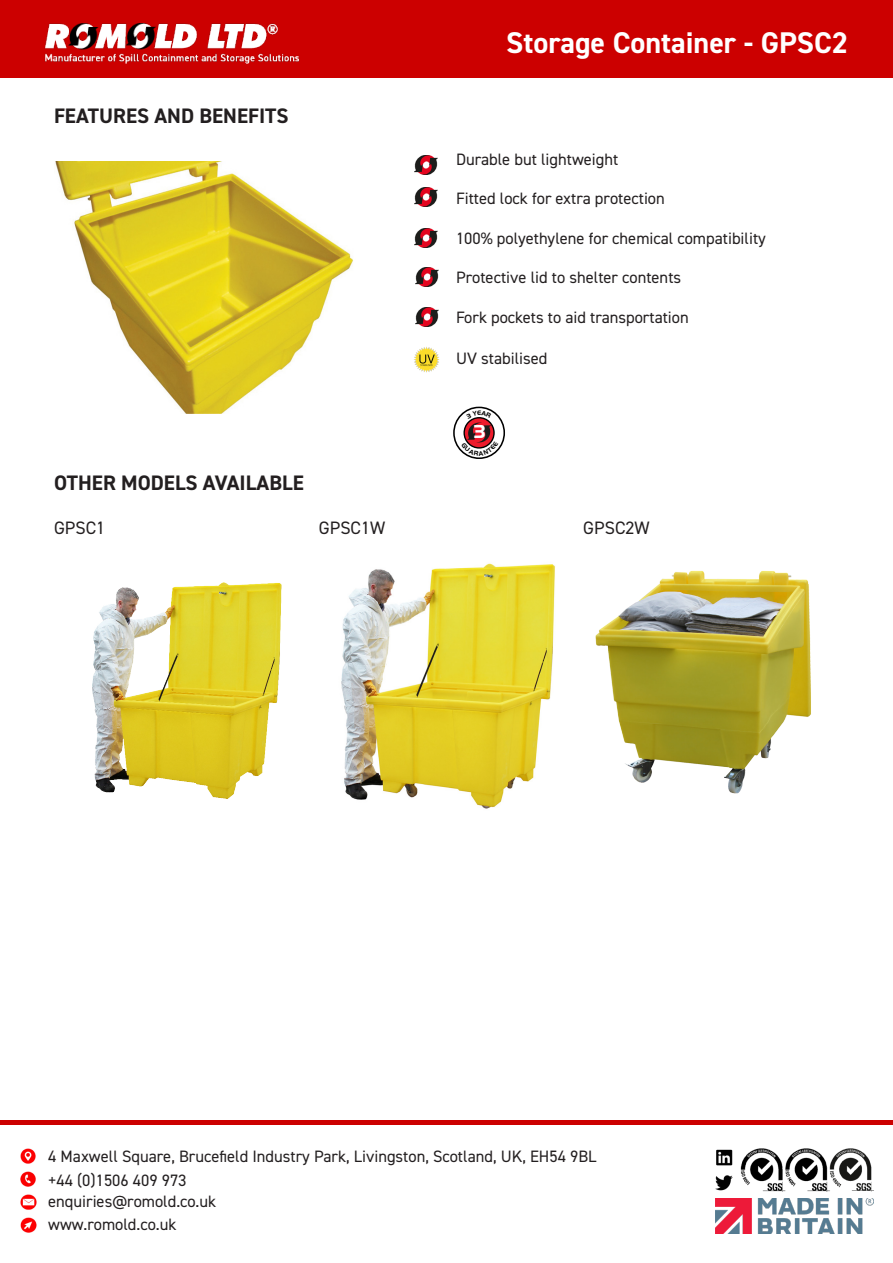
<style>
.page{position:relative;width:893px;height:1263px;background:#fff}
.page>*{position:absolute;margin:0;border:0;box-sizing:border-box;transform-origin:0 0}
.t1{font:700 30px "DIN2014";color:#fff}
.t2{font:700 21px "DIN2014";color:#231f20}
.t3{font:18px "DIN2014";color:#231f20}
.t4{font:16.5px/24.3px "DIN2014";color:#231f20}
.t5{font:700 6.75px "Handel Got D";color:#000}
</style>
<div class="page">
<div style="left:0;top:1120px;width:893px;height:5px;background:#c00"></div>
<div style="left:0;top:0;width:893px;height:77px;background:#c00"></div>
<img style="left:45px;top:24px;width:255px;height:39px">
<img style="left:715px;top:1198px;width:158px;height:36px">
<img style="left:740px;top:1149px;width:133px;height:42px">
<img style="left:20px;top:1171px;width:16px;height:16px">
<img style="left:20px;top:1194px;width:17px;height:16px">
<img style="left:20px;top:1148px;width:16px;height:16px">
<img style="left:20px;top:1217px;width:17px;height:16px">
<img style="left:715px;top:1175px;width:18px;height:16px">
<img style="left:716px;top:1149px;width:17px;height:17px">
<img style="left:415px;top:155px;width:22px;height:19px">
<img style="left:415px;top:188px;width:22px;height:19px">
<img style="left:415px;top:229px;width:22px;height:19px">
<img style="left:414px;top:347px;width:25px;height:25px">
<img style="left:55px;top:162px;width:298px;height:251px">
<img style="left:416px;top:267px;width:22px;height:20px">
<img style="left:416px;top:307px;width:22px;height:19px">
<img style="left:92px;top:582px;width:190px;height:217px">
<img style="left:341px;top:563px;width:214px;height:246px">
<img style="left:595px;top:570px;width:216px;height:224px">
<svg style="left:453px;top:406px;width:52px;height:53px"></svg>
<p class="t2" style="left:54px;top:102px;width:236px">FEATURES AND BENEFITS</p>
<p class="t1" style="left:506px;top:23px;width:343px">Storage Container - GPSC2</p>
<p class="t4" style="left:456px;top:146px;width:164px">Durable but lightweight</p>
<p class="t4" style="left:456px;top:186px;width:210px">Fitted lock for extra protection</p>
<p class="t4" style="left:456px;top:226px;width:311px">100% polyethylene for chemical compatibility</p>
<p class="t4" style="left:456px;top:265px;width:227px">Protective lid to shelter contents</p>
<p class="t4" style="left:456px;top:305px;width:234px">Fork pockets to aid transportation</p>
<p class="t4" style="left:456px;top:346px;width:93px">UV stabilised</p>
<p class="t5" style="left:477px;top:409px;width:6px">E</p>
<p class="t2" style="left:54px;top:469px;width:251px">OTHER MODELS AVAILABLE</p>
<p class="t3" style="left:54px;top:516px;width:53px">GPSC1</p>
<p class="t3" style="left:319px;top:516px;width:68px">GPSC1W</p>
<p class="t3" style="left:583px;top:516px;width:68px">GPSC2W</p>
<p class="t4" style="left:48px;top:1143px;width:550px">4 Maxwell Square, Brucefield Industry Park, Livingston, Scotland, UK, EH54 9BL +44 (0)1506 409 973</p>
<p class="t4" style="left:48px;top:1189px;width:170px">enquiries@romold.co.uk</p>
<p class="t4" style="left:48px;top:1212px;width:130px">www.romold.co.uk</p>
</div>
